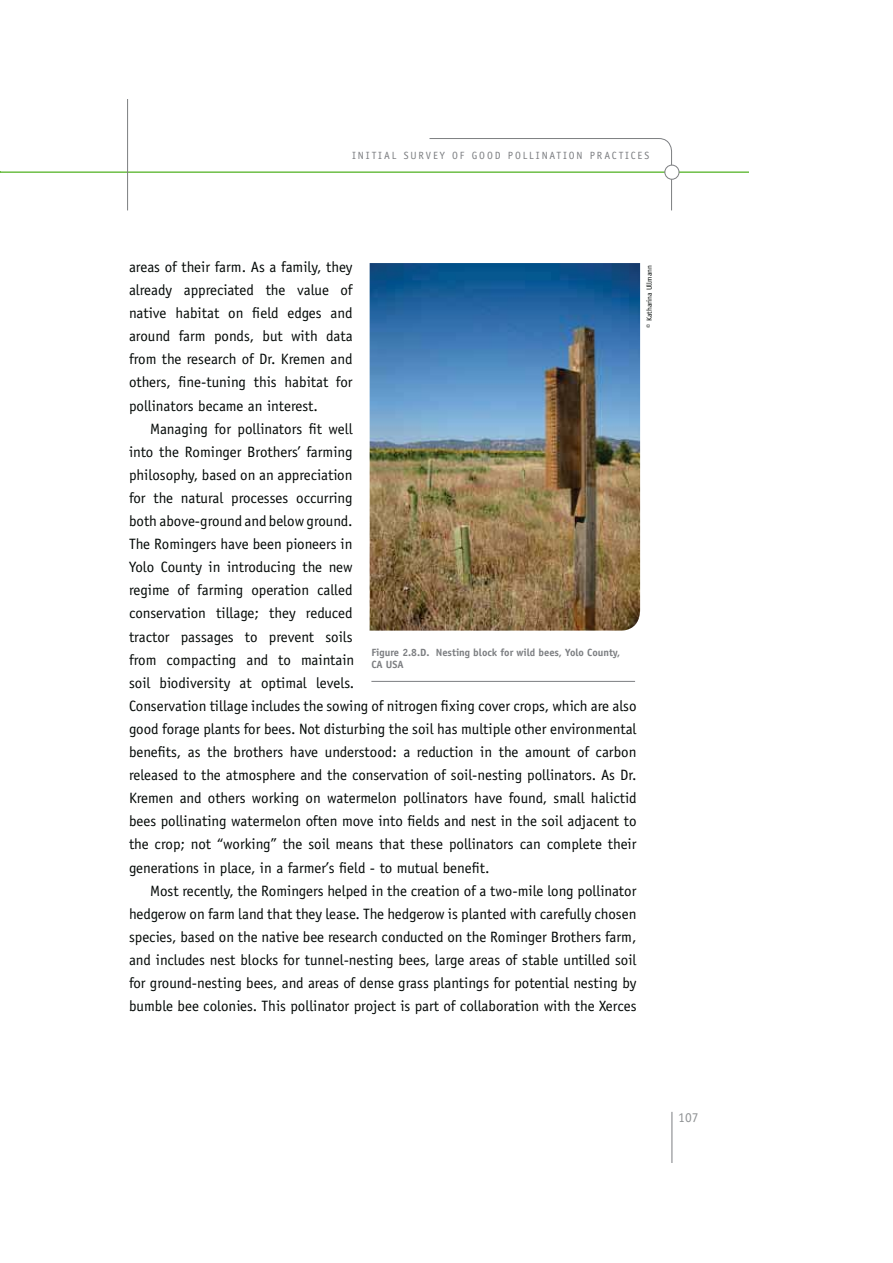
<style>
.page{position:relative;width:893px;height:1263px;background:#fff}
.page>*{position:absolute;margin:0;border:0;box-sizing:border-box;transform-origin:0 0}
.t1{font:15px/23.1px "Officina Sans";color:#030806;text-align:justify}
.t2{font:13.5px "Officina Sans";color:#8f9294}
.t3{font:700 10.5px/12.6px "Officina Sans";color:#7c7e81}
.t4{font:10.5px "Officina Sans";letter-spacing:.18em;color:#7c7e81}
.t5{font:7.5px "Officina Sans";color:#030806}
</style>
<div class="page">
<svg style="left:429px;top:138px;width:243px;height:73px"></svg>
<hr style="left:0;top:171px;width:748px;height:2px;background:#6dbe45">
<hr style="left:127px;top:100px;width:1px;height:110px;background:#7c7e81">
<div style="left:665px;top:165px;width:14px;height:14px;background:#fff;border-radius:50%"></div>
<div style="left:664px;top:165px;width:15px;height:15px;border:1px solid #7c7e81;border-radius:50%"></div>
<hr style="left:671px;top:1112px;width:1px;height:51px;background:#7c7e81">
<img style="left:370px;top:263px;width:270px;height:368px">
<hr style="left:371px;top:681px;width:264px;height:1px;background:#7c7e81">
<p class="t4" style="left:352px;top:152px;width:299px">INITIAL SURVEY OF GOOD POLLINATION PRACTICES</p>
<p class="t1" style="left:129px;top:257px;width:225px">areas of their farm. As a family, they already appreciated the value of native habitat on field edges and around farm ponds, but with data from the research of Dr. Kremen and others, fine-tuning this habitat for pollinators became an interest.</p>
<p class="t1" style="left:129px;top:418px;width:509px;text-align:left;text-indent:21px">Managing for pollinators fit well<br>into the Rominger Brothers’ farming<br>philosophy, based on an appreciation<br>for the natural processes occurring<br>both above-ground and below ground.<br>The Romingers have been pioneers in<br>Yolo County in introducing the new<br>regime of farming operation called<br>conservation tillage; they reduced<br>tractor passages to prevent soils<br>from compacting and to maintain<br>soil biodiversity at optimal levels.<br>Conservation tillage includes the sowing of nitrogen fixing cover crops, which are also good forage plants for bees. Not disturbing the soil has multiple other environmental benefits, as the brothers have understood: a reduction in the amount of carbon released to the atmosphere and the conservation of soil-nesting pollinators. As Dr.<br>Kremen and others working on watermelon pollinators have found, small halictid bees pollinating watermelon often move into fields and nest in the soil adjacent to the crop; not “working” the soil means that these pollinators can complete their generations in place, in a farmer’s field - to mutual benefit.</p>
<p class="t1" style="left:129px;top:880px;width:509px;text-indent:21px">Most recently, the Romingers helped in the creation of a two-mile long pollinator hedgerow on farm land that they lease. The hedgerow is planted with carefully chosen species, based on the native bee research conducted on the Rominger Brothers farm, and includes nest blocks for tunnel-nesting bees, large areas of stable untilled soil for ground-nesting bees, and areas of dense grass plantings for potential nesting by bumble bee colonies. This pollinator project is part of collaboration with the Xerces</p>
<p class="t3" style="left:371px;top:647px;width:250px">Figure 2.8.D. Nesting block for wild bees, Yolo County,<br>CA USA</p>
<p class="t5" style="left:646px;top:328px;width:64px;rotate:-90deg">© Katharina Ullmann</p>
<p class="t2" style="left:678px;top:1112px;width:22px">107</p>
</div>
